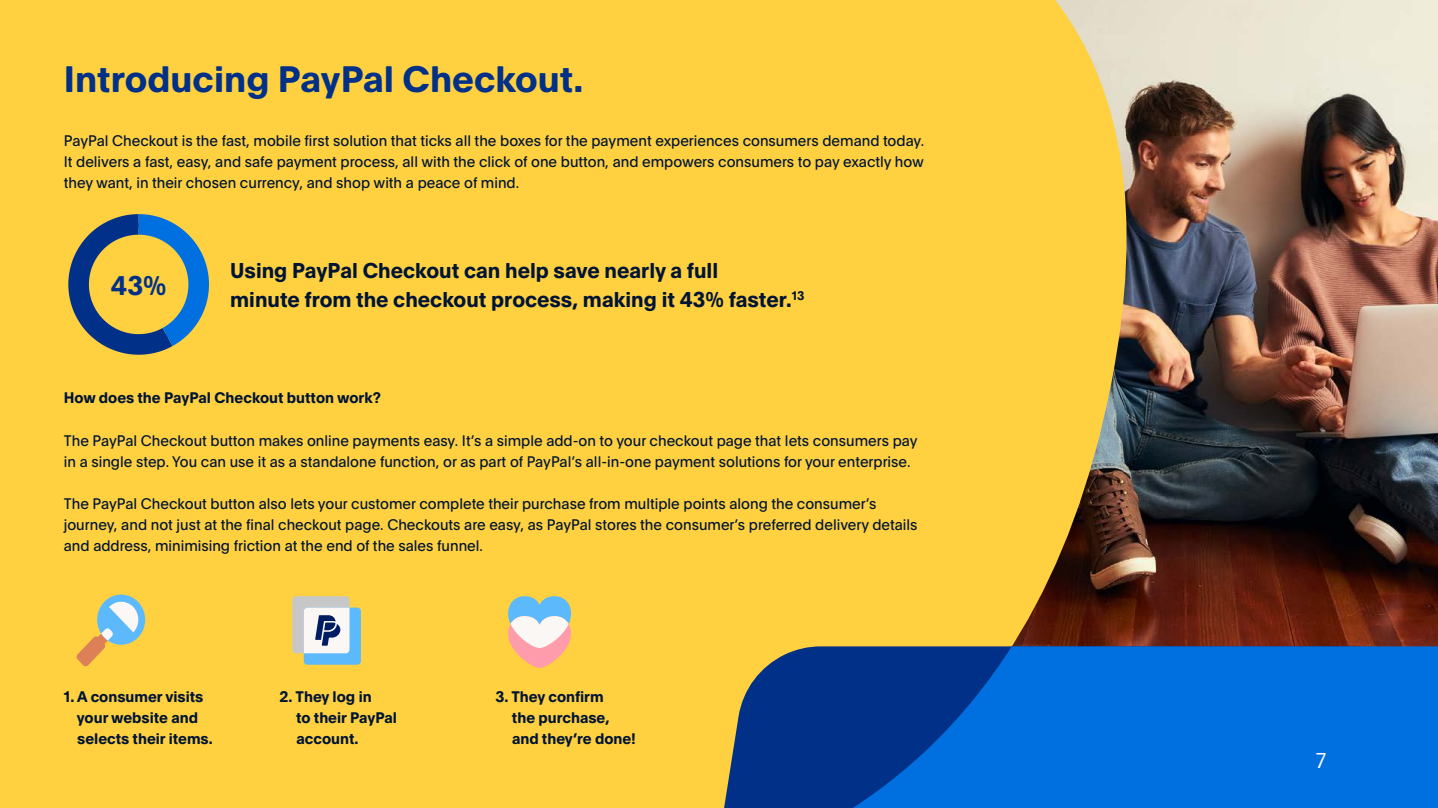
<style>
.page{position:relative;width:1438px;height:808px;background:#fff}
.page>*{position:absolute;margin:0;border:0;box-sizing:border-box;transform-origin:0 0}
.t1{font:700 36px "Pay Pal Open";color:#003087}
.t2{font:700 26.4px "Pay Pal Open";color:#003087}
.t3{font:700 21px/28.5px "Pay Pal Open";color:#001435}
.t4{font:300 21px "Pay Pal Open";color:#fff}
.t5{font:15px/21px "Pay Pal Open";color:#001435}
.t6{font:700 15px/21px "Pay Pal Open";color:#001435}
.t7{font:700 12.3px "Pay Pal Open";color:#001435}
</style>
<div class="page">
<img style="left:1143px;top:0;width:294px;height:646px">
<div style="left:0;top:0;width:1143px;height:808px;background:#ffd140"></div>
<svg style="left:491px;top:646px;width:347px;height:162px;background:#b7a353"></svg>
<svg style="left:838px;top:646px;width:599px;height:162px;background:#0064cf"></svg>
<div style="left:97px;top:594px;width:48px;height:51px;background:#5cbafc;border-radius:50%"></div>
<svg style="left:76px;top:600px;width:64px;height:67px"></svg>
<div style="left:292px;top:596px;width:57px;height:57px;background:#c7c7c7;border-radius:4px"></div>
<div style="left:304px;top:608px;width:57px;height:57px;background:#5cbafc;border-radius:4px"></div>
<svg style="left:304px;top:608px;width:45px;height:45px;background:#c3c7d5"></svg>
<svg style="left:504px;top:596px;width:71px;height:72px"></svg>
<svg style="left:68px;top:214px;width:141px;height:141px;background:#9b9c6a"></svg>
<h1 class="t1" style="left:64px;top:53px;width:521px">Introducing PayPal Checkout.</h1>
<p class="t5" style="left:64px;top:129px;width:861px;text-align:justify">PayPal Checkout is the fast, mobile first solution that ticks all the boxes for the payment experiences consumers demand today.<br>It delivers a fast, easy, and safe payment process, all with the click of one button, and empowers consumers to pay exactly how they want, in their chosen currency, and shop with a peace of mind.</p>
<h2 class="t2" style="left:111px;top:266px;width:57px">43%</h2>
<h3 class="t3" style="left:230px;top:255px;width:563px">Using PayPal Checkout can help save nearly a full minute from the checkout process, making it 43% faster.</h3>
<p class="t7" style="left:791px;top:286px;width:14px">13</p>
<p class="t6" style="left:64px;top:386px;width:319px">How does the PayPal Checkout button work?</p>
<p class="t5" style="left:64px;top:429px;width:855px">The PayPal Checkout button makes online payments easy. It’s a simple add-on to your checkout page that lets consumers pay in a single step. You can use it as a standalone function, or as part of PayPal’s all-in-one payment solutions for your enterprise.</p>
<p class="t5" style="left:64px;top:492px;width:855px">The PayPal Checkout button also lets your customer complete their purchase from multiple points along the consumer’s journey, and not just at the final checkout page. Checkouts are easy, as PayPal stores the consumer’s preferred delivery details and address, minimising friction at the end of the sales funnel.</p>
<p class="t6" style="left:77px;top:685px;width:137px;text-indent:-13px">1. A consumer visits your website and selects their items.</p>
<p class="t6" style="left:296px;top:685px;width:102px;text-indent:-17px">2. They log in<br>to their PayPal account.</p>
<p class="t6" style="left:512px;top:685px;width:126px;text-indent:-17px">3. They confirm<br>the purchase, and they’re done!</p>
<h3 class="t4" style="left:1315px;top:746px;width:12px">7</h3>
</div>
